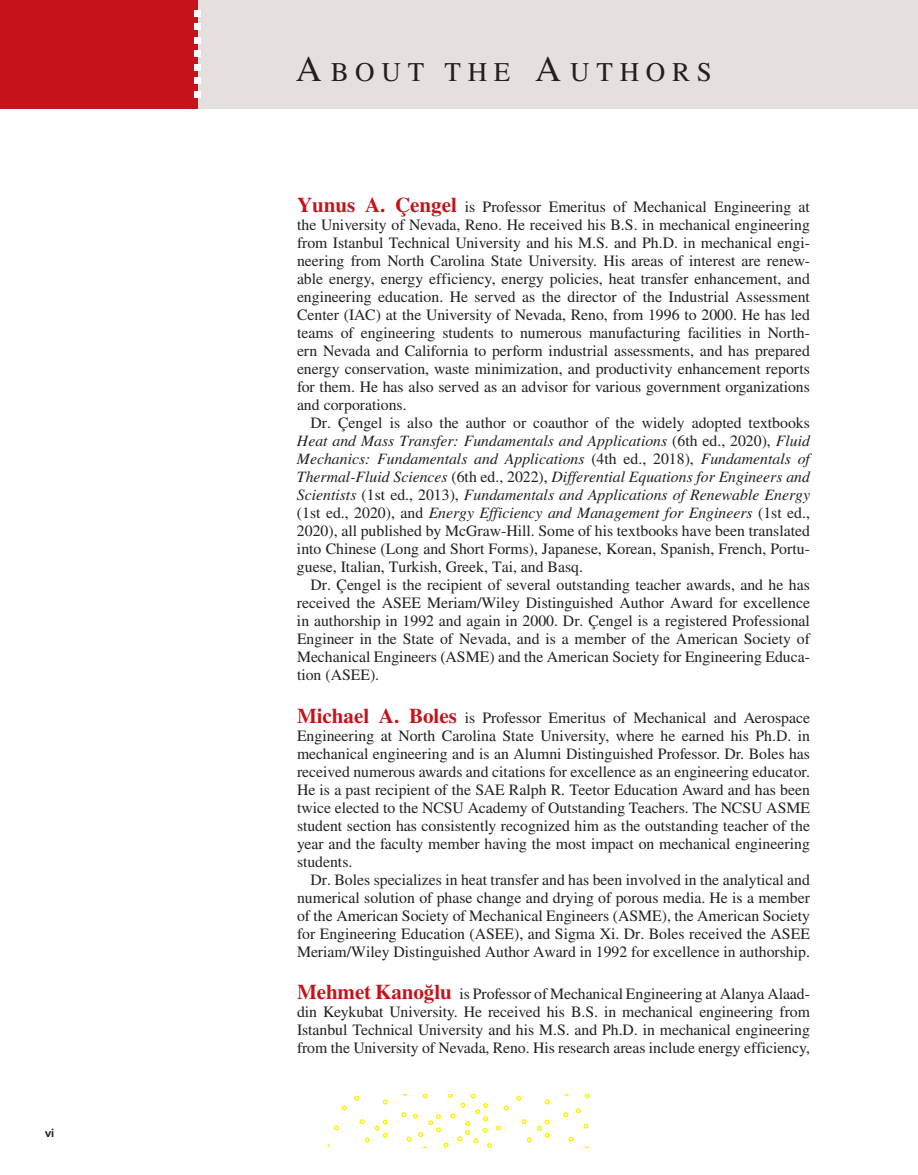
<style>
.page{position:relative;width:918px;height:1175px;background:#fff}
.page>*{position:absolute;margin:0;border:0;box-sizing:border-box;transform-origin:0 0}
.faa_tt{font:27px "STIX General";letter-spacing:.25em;color:#231f20}
.faa_au{font:15.75px/18px "STIX Math Jax Main";color:#231f20;text-align:justify}
.faa_tx{font:15.75px/18px "STIX Math Jax Main";color:#231f20;text-align:justify}
.t1{font:700 12px "Proxima Nova";color:#231f20}
.s1{font-size:36px}
.s2{font-weight:700;font-size:21px;color:#c6131b}
.s3{font-family:"STIX General";font-weight:700;font-size:21px;color:#c6131b}
.s4{font-family:"STIX Math Jax Latin"}
.s5{font-style:italic}
</style>
<div class="page">
<div style="left:0;top:0;width:918px;height:108px;background:#e5e0de"></div>
<div style="left:0;top:0;width:198px;height:108px;background:#c6131b"></div>
<div style="left:195px;top:91px;width:6px;height:7px;background:#fff"></div>
<div style="left:195px;top:77px;width:6px;height:7px;background:#fff"></div>
<svg style="left:195px;top:64px;width:6px;height:6px"></svg>
<div style="left:195px;top:50px;width:6px;height:7px;background:#fff"></div>
<div style="left:195px;top:37px;width:6px;height:7px;background:#fff"></div>
<div style="left:195px;top:23px;width:6px;height:7px;background:#fff"></div>
<svg style="left:195px;top:10px;width:6px;height:6px"></svg>
<svg style="left:360px;top:1119px;width:28px;height:23px"></svg>
<svg style="left:383px;top:1099px;width:5px;height:5px"></svg>
<svg style="left:334px;top:1125px;width:5px;height:5px"></svg>
<svg style="left:342px;top:1105px;width:5px;height:5px"></svg>
<svg style="left:354px;top:1095px;width:5px;height:5px"></svg>
<svg style="left:522px;top:1119px;width:28px;height:23px"></svg>
<svg style="left:545px;top:1099px;width:5px;height:5px"></svg>
<svg style="left:516px;top:1095px;width:5px;height:5px"></svg>
<svg style="left:563px;top:1112px;width:5px;height:5px"></svg>
<svg style="left:585px;top:1094px;width:5px;height:4px"></svg>
<svg style="left:568px;top:1136px;width:6px;height:5px"></svg>
<svg style="left:576px;top:1108px;width:5px;height:5px"></svg>
<svg style="left:583px;top:1123px;width:6px;height:5px"></svg>
<svg style="left:401px;top:1094px;width:108px;height:54px"></svg>
<p class="t1" style="left:45px;top:1124px;width:11px">vi</p>
<p class="faa_tt" style="left:296px;top:53px;width:418px"><span class="s1">A</span>BOUT THE <span class="s1">A</span>UTHORS</p>
<p class="faa_au" style="left:297px;top:198px;width:515px"><span class="s2">Yunus A.</span> <span class="s3">Ç</span><span class="s2">engel</span> is Professor Emeritus of Mechanical Engineering at the University of Nevada, Reno. He received his B.S. in mechanical engineering from Istanbul Technical University and his M.S. and Ph.D. in mechanical engi&shy;neering from North Carolina State University. His areas of interest are renew&shy;able energy, energy efficiency, energy policies, heat transfer enhancement, and engineering education. He served as the director of the Industrial Assessment Center (IAC) at the University of Nevada, Reno, from 1996 to 2000. He has led teams of engineering students to numerous manufacturing facilities in North&shy;ern Nevada and California to perform industrial assessments, and has prepared energy conservation, waste minimization, and productivity enhancement reports for them. He has also served as an advisor for various government organizations and corporations.</p>
<p class="faa_tx" style="left:297px;top:414px;width:515px;text-indent:14px">Dr. <span class="s4">Ç</span>engel is also the author or coauthor of the widely adopted textbooks <span class="s5">Heat and Mass Transfer: Fundamentals and Applications</span> (6th ed., 2020), <span class="s5">Fluid Mechanics: Fundamentals and Applications</span> (4th ed., 2018), <span class="s5">Fundamentals of Thermal-Fluid Sciences</span> (6th ed., 2022), <span class="s5">Differential Equations for Engineers and Scientists</span> (1st ed., 2013), <span class="s5">Fundamentals and Applications of Renewable Energy </span>(1st ed., 2020), and <span class="s5">Energy Efficiency and Management for Engineers</span> (1st ed., 2020), all published by McGraw-Hill. Some of his textbooks have been translated into Chinese (Long and Short Forms), Japanese, Korean, Spanish, French, Portu&shy;guese, Italian, Turkish, Greek, Tai, and Basq.</p>
<p class="faa_tx" style="left:297px;top:577px;width:515px;text-indent:13px">Dr. <span class="s4">Ç</span>engel is the recipient of several outstanding teacher awards, and he has received the ASEE Meriam/Wiley Distinguished Author Award for excellence in authorship in 1992 and again in 2000. Dr. <span class="s4">Ç</span>engel is a registered Professional Engineer in the State of Nevada, and is a member of the American Society of Mechanical Engineers (ASME) and the American Society for Engineering Educa&shy;tion (ASEE).</p>
<p class="faa_au" style="left:297px;top:710px;width:515px"><span class="s2">Michael A. Boles</span> is Professor Emeritus of Mechanical and Aerospace Engineering at North Carolina State University, where he earned his Ph.D. in mechanical engineering and is an Alumni Distinguished Professor. Dr. Boles has received numerous awards and citations for excellence as an engineering educator.<br>He is a past recipient of the SAE Ralph R. Teetor Education Award and has been twice elected to the NCSU Academy of Outstanding Teachers. The NCSU ASME student section has consistently recognized him as the outstanding teacher of the year and the faculty member having the most impact on mechanical engineering students.</p>
<p class="faa_tx" style="left:297px;top:872px;width:515px;text-indent:13px">Dr. Boles specializes in heat transfer and has been involved in the analytical and numerical solution of phase change and drying of porous media. He is a member of the American Society of Mechanical Engineers (ASME), the American Society for Engineering Education (ASEE), and Sigma Xi. Dr. Boles received the ASEE Meriam/Wiley Distinguished Author Award in 1992 for excellence in authorship.</p>
<p class="faa_au" style="left:297px;top:986px;width:515px"><span class="s2">Mehmet Kano</span><span class="s3">ğ</span><span class="s2">lu</span> is Professor of Mechanical Engineering at Alanya Alaad&shy;din Keykubat University. He received his B.S. in mechanical engineering from Istanbul Technical University and his M.S. and Ph.D. in mechanical engineering from the University of Nevada, Reno. His research areas include energy efficiency,</p>
</div>
